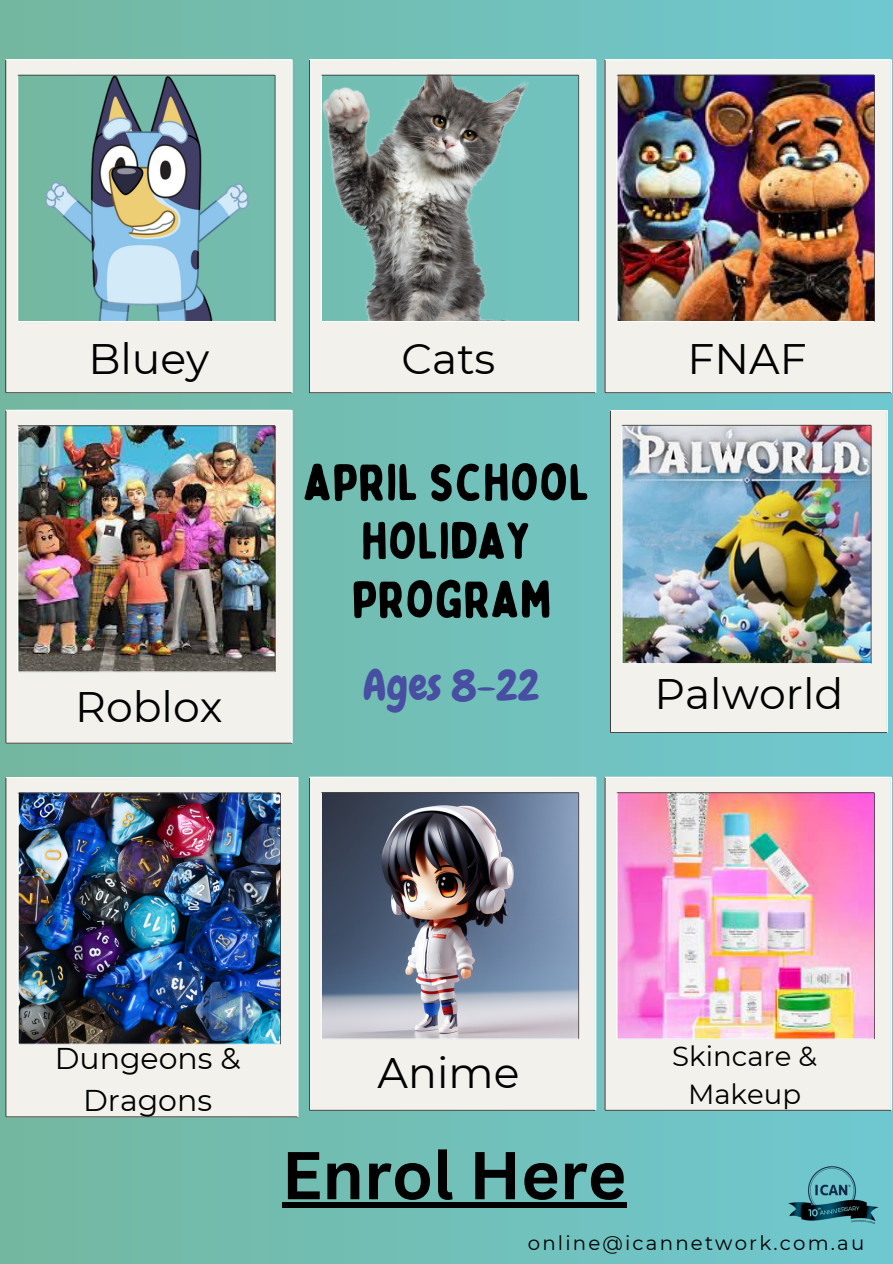
<style>
.page{position:relative;width:893px;height:1264px;background:#fff}
.page>*{position:absolute;margin:0;border:0;box-sizing:border-box;transform-origin:0 0}
.t1{font:700 66px "Canva Sans";color:#000}
.t2{font:51.45px/58.5px "Bobby Jones Soft";color:#000;text-align:center}
.t3{font:42.75px "Chewy";color:#484fa2}
.t4{font:42.6px "Montserrat";color:#000}
.t5{font:30px/41.7px "Montserrat";color:#000;text-align:center}
.t6{font:27.6px/38.2px "Montserrat";color:#000;text-align:center}
.t7{font:19.8px "Montserrat";letter-spacing:.11em;color:#000}
</style>
<div class="page">
<div style="left:0;top:0;width:892px;height:1263px;background:linear-gradient(to right,#75b8a1,#6fc6cf)"></div>
<svg style="left:5px;top:59px;width:287px;height:334px;background:#a6c6c1"></svg>
<svg style="left:309px;top:59px;width:287px;height:334px;background:#9fb8b3"></svg>
<img style="left:604px;top:59px;width:287px;height:334px">
<img style="left:6px;top:410px;width:286px;height:333px">
<img style="left:610px;top:410px;width:278px;height:322px">
<img style="left:6px;top:776px;width:292px;height:341px">
<svg style="left:309px;top:776px;width:287px;height:334px;background:#a0a5ae"></svg>
<img style="left:604px;top:776px;width:287px;height:334px">
<div style="left:282px;top:1202px;width:344px;height:6px;background:#000"></div>
<img style="left:783px;top:1157px;width:100px;height:76px">
<h1 class="t4" style="left:88px;top:332px;width:122px">Bluey</h1>
<p class="t4" style="left:401px;top:332px;width:95px">Cats</p>
<h5 class="t4" style="left:687px;top:332px;width:121px">FNAF</h5>
<p class="t4" style="left:75px;top:681px;width:149px">Roblox</p>
<h3 class="t2" style="left:303px;top:454px;width:288px">APRIL SCHOOL<br>HOLIDAY<br>PROGRAM</h3>
<h2 class="t3" style="left:363px;top:658px;width:178px">Ages 8-22</h2>
<h6 class="t4" style="left:654px;top:668px;width:190px">Palworld</h6>
<p class="t5" style="left:55px;top:1037px;width:187px">Dungeons &amp;<br>Dragons</p>
<h5 class="t4" style="left:377px;top:1046px;width:143px">Anime</h5>
<p class="t6" style="left:672px;top:1037px;width:146px">Skincare &amp;<br>Makeup</p>
<h6 class="t1" style="left:282px;top:1128px;width:346px">Enrol Here</h6>
<p class="t7" style="left:527px;top:1231px;width:338px">online@icannetwork.com.au</p>
</div>
